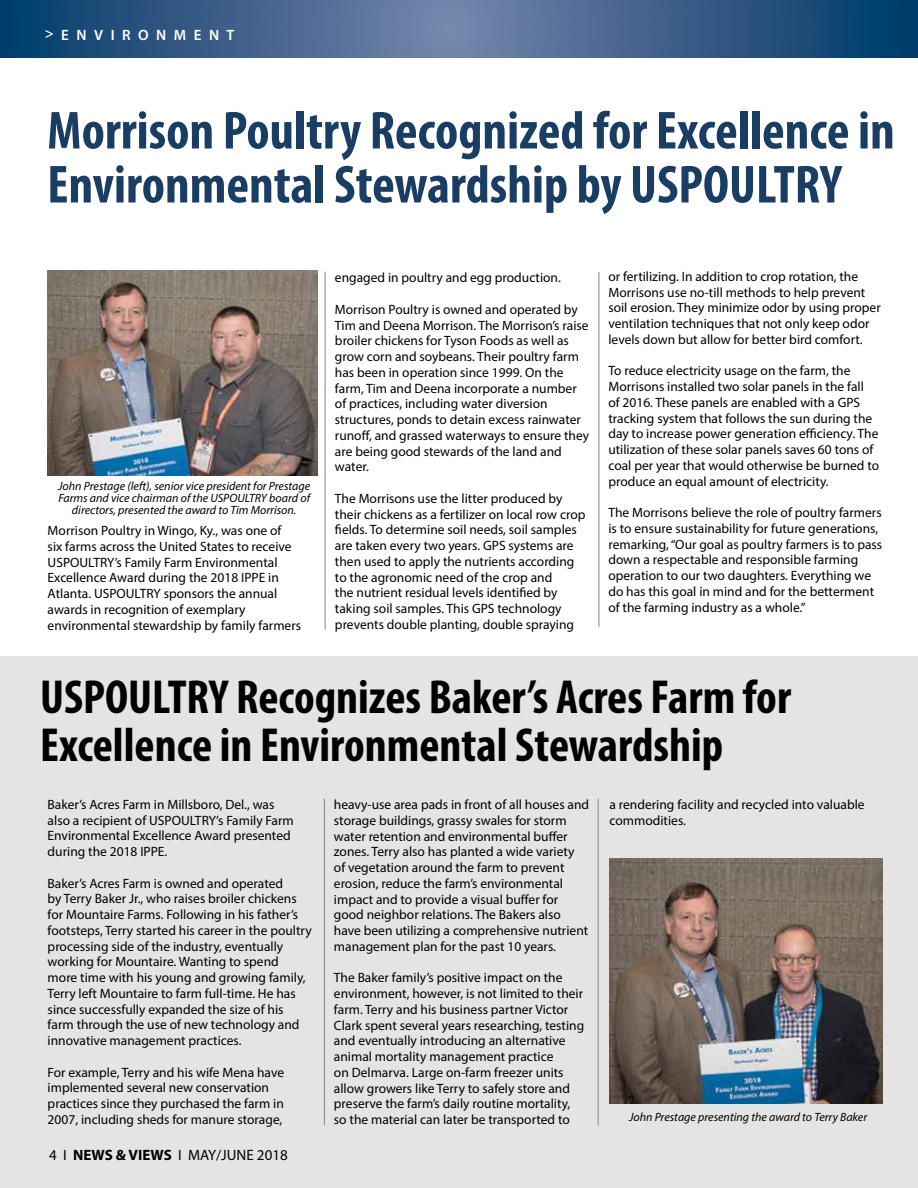
<style>
.page{position:relative;width:918px;height:1188px;background:#fff}
.page>*{position:absolute;margin:0;border:0;box-sizing:border-box;transform-origin:0 0}
.t1{font:700 condensed 54px/54px "Myriad Pro";color:#1a3e63}
.t2{font:700 condensed 48px/48px "Myriad Pro";color:#000}
.t3{font:15px "Myriad Pro";color:#000}
.t4{font:600 15px "Myriad Pro";letter-spacing:.5em;color:#fff}
.t5{font:13.5px/15.8px "Myriad Pro";color:#000}
.t6{font:italic 12px/12px "Myriad Pro";color:#000;text-align:center}
.s1{font-weight:700}
</style>
<div class="page">
<div style="left:0;top:657px;width:918px;height:531px;background:#e4e4e4"></div>
<svg style="left:0;top:0;width:918px;height:57px;background:#3a5e89"></svg>
<hr style="left:324px;top:799px;width:1px;height:326px;background:#868787">
<hr style="left:598px;top:799px;width:1px;height:326px;background:#868787">
<img style="left:610px;top:858px;width:273px;height:245px">
<img style="left:48px;top:271px;width:269px;height:204px">
<hr style="left:325px;top:272px;width:1px;height:358px;background:#868787">
<hr style="left:599px;top:272px;width:1px;height:355px;background:#868787">
<p class="t4" style="left:45px;top:26px;width:191px">&gt;ENVIRONMENT</p>
<h1 class="t1" style="left:47px;top:102px;width:849px">Morrison Poultry Recognized for Excellence in<br>Environmental Stewardship by USPOULTRY</h1>
<p class="t6" style="left:58px;top:479px;width:254px">John Prestage (left), senior vice president for Prestage<br>Farms and vice chairman of the USPOULTRY board of directors, presented the award to Tim Morrison.</p>
<p class="t5" style="left:48px;top:522px;width:255px">Morrison Poultry in Wingo, Ky., was one of<br>six farms across the United States to receive USPOULTRY’s Family Farm Environmental Excellence Award during the 2018 IPPE in Atlanta. USPOULTRY sponsors the annual awards in recognition of exemplary environmental stewardship by family farmers</p>
<p class="t5" style="left:335px;top:270px;width:227px">engaged in poultry and egg production.</p>
<p class="t5" style="left:335px;top:301px;width:256px">Morrison Poultry is owned and operated by Tim and Deena Morrison. The Morrison’s raise broiler chickens for Tyson Foods as well as grow corn and soybeans. Their poultry farm has been in operation since 1999. On the farm, Tim and Deena incorporate a number of practices, including water diversion structures, ponds to detain excess rainwater runoff, and grassed waterways to ensure they are being good stewards of the land and water.</p>
<p class="t5" style="left:335px;top:490px;width:252px">The Morrisons use the litter produced by their chickens as a fertilizer on local row crop fields. To determine soil needs, soil samples are taken every two years. GPS systems are then used to apply the nutrients according to the agronomic need of the crop and<br>the nutrient residual levels identified by taking soil samples. This GPS technology prevents double planting, double spraying</p>
<p class="t5" style="left:608px;top:268px;width:274px">or fertilizing. In addition to crop rotation, the Morrisons use no-till methods to help prevent soil erosion. They minimize odor by using proper ventilation techniques that not only keep odor levels down but allow for better bird comfort.</p>
<p class="t5" style="left:608px;top:363px;width:272px">To reduce electricity usage on the farm, the Morrisons installed two solar panels in the fall<br>of 2016. These panels are enabled with a GPS tracking system that follows the sun during the day to increase power generation efficiency. The utilization of these solar panels saves 60 tons of coal per year that would otherwise be burned to produce an equal amount of electricity.</p>
<p class="t5" style="left:608px;top:505px;width:275px">The Morrisons believe the role of poultry farmers is to ensure sustainability for future generations, remarking, “Our goal as poultry farmers is to pass down a respectable and responsible farming operation to our two daughters. Everything we do has this goal in mind and for the betterment of the farming industry as a whole.”</p>
<h2 class="t2" style="left:40px;top:672px;width:752px">USPOULTRY Recognizes Baker’s Acres Farm for<br>Excellence in Environmental Stewardship</h2>
<p class="t5" style="left:48px;top:796px;width:248px">Baker’s Acres Farm in Millsboro, Del., was also a recipient of USPOULTRY’s Family Farm Environmental Excellence Award presented during the 2018 IPPE.</p>
<p class="t5" style="left:48px;top:875px;width:266px">Baker’s Acres Farm is owned and operated<br>by Terry Baker Jr., who raises broiler chickens for Mountaire Farms. Following in his father’s footsteps, Terry started his career in the poultry processing side of the industry, eventually working for Mountaire. Wanting to spend more time with his young and growing family, Terry left Mountaire to farm full-time. He has since successfully expanded the size of his farm through the use of new technology and innovative management practices.</p>
<p class="t5" style="left:48px;top:1064px;width:238px">For example, Terry and his wife Mena have implemented several new conservation practices since they purchased the farm in 2007, including sheds for manure storage,</p>
<p class="t3" style="left:49px;top:1145px;width:240px">4 I <span class="s1">NEWS &amp; VI EWS</span> I MAY/JUNE 2018</p>
<p class="t5" style="left:334px;top:796px;width:257px">heavy-use area pads in front of all houses and storage buildings, grassy swales for storm water retention and environmental buffer zones. Terry also has planted a wide variety of vegetation around the farm to prevent erosion, reduce the farm’s environmental impact and to provide a visual buffer for good neighbor relations. The Bakers also have been utilizing a comprehensive nutrient management plan for the past 10 years.</p>
<p class="t5" style="left:334px;top:970px;width:252px">The Baker family’s positive impact on the environment, however, is not limited to their farm. Terry and his business partner Victor Clark spent several years researching, testing and eventually introducing an alternative animal mortality management practice<br>on Delmarva. Large on-farm freezer units allow growers like Terry to safely store and preserve the farm’s daily routine mortality, so the material can later be transported to</p>
<p class="t5" style="left:610px;top:796px;width:257px">a rendering facility and recycled into valuable commodities.</p>
<p class="t6" style="left:629px;top:1111px;width:240px">John Prestage presenting the award to Terry Baker</p>
</div>
